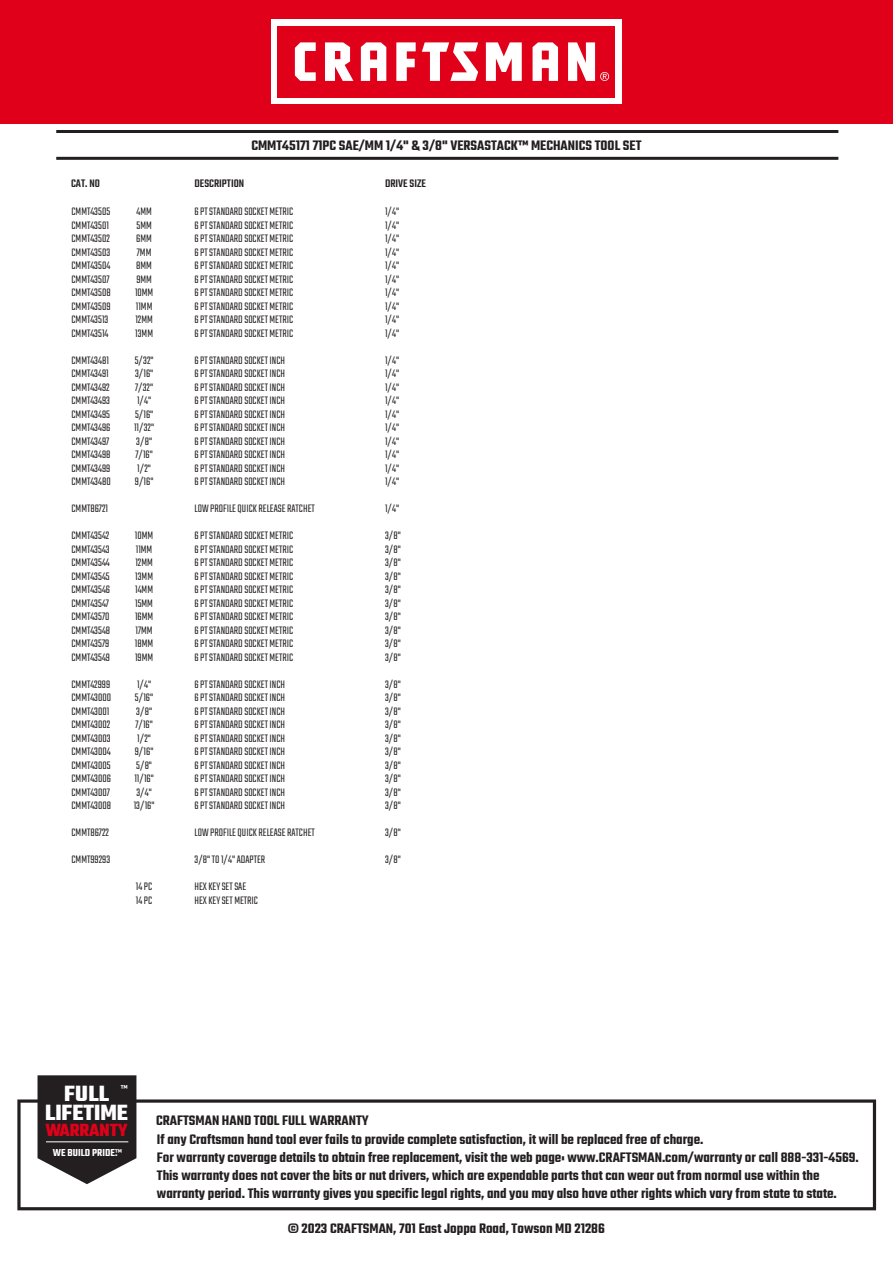
<style>
.page{position:relative;width:893px;height:1263px;background:#fff}
.page>*{position:absolute;margin:0;border:0;box-sizing:border-box;transform-origin:0 0}
.t1{font:700 23.85px/18.9px "Teko";color:#fff;text-align:center}
.t2{font:700 19.05px "Teko";color:#e00019}
.t3{font:600 15px/18px "Teko";color:#231f20}
.t4{font:300 12px/13.5px "Teko";color:#231f20;text-align:justify}
.t5{font:500 12px "Teko";color:#231f20}
.t6{font:600 10.95px "Teko";color:#fff}
.t7{font:10.95px "Teko";color:#fff}
.s1{font-weight:400}
</style>
<div class="page">
<hr style="left:56px;top:130px;width:782px;height:3px;background:#231f20">
<hr style="left:56px;top:157px;width:782px;height:3px;background:#231f20">
<div style="left:0;top:0;width:893px;height:123px;background:#e00019"></div>
<div style="left:271px;top:19px;width:351px;height:85px;background:#fff"></div>
<div style="left:278px;top:26px;width:337px;height:71px;background:#e00019"></div>
<svg style="left:295px;top:42px;width:314px;height:39px"></svg>
<svg style="left:17px;top:1099px;width:859px;height:111px"></svg>
<svg style="left:38px;top:1075px;width:98px;height:109px;background:#3e3a3b"></svg>
<hr style="left:46px;top:1141px;width:82px;height:1px;background:#fff">
<p class="t3" style="left:251px;top:137px;width:392px">CMMT45171 71PC SAE/MM 1/4" &amp; 3/8" VERSASTACK™ MECHANICS TOOL SET</p>
<p class="t5" style="left:71px;top:177px;width:30px">CAT. NO</p>
<p class="t5" style="left:195px;top:177px;width:51px">DESCRIPTION</p>
<p class="t5" style="left:385px;top:177px;width:42px">DRIVE SIZE</p>
<p class="t4" style="left:72px;top:205px;width:41px;text-align:left">CMMT43505<br>CMMT43501<br>CMMT43502<br>CMMT43503<br>CMMT43504<br>CMMT43507<br>CMMT43508<br>CMMT43509<br>CMMT43513<br>CMMT43514</p>
<p class="t4" style="left:72px;top:354px;width:41px;text-align:left">CMMT43481<br>CMMT43491<br>CMMT43492<br>CMMT43493<br>CMMT43495<br>CMMT43496<br>CMMT43497<br>CMMT43498<br>CMMT43499<br>CMMT43480</p>
<p class="t4" style="left:72px;top:502px;width:38px">CMMT86721</p>
<p class="t4" style="left:72px;top:529px;width:40px">CMMT43542<br>CMMT43543<br>CMMT43544<br>CMMT43545<br>CMMT43546<br>CMMT43547<br>CMMT43570<br>CMMT43548<br>CMMT43579<br>CMMT43549</p>
<p class="t4" style="left:72px;top:678px;width:41px;text-align:left">CMMT42999<br>CMMT43000<br>CMMT43001<br>CMMT43002<br>CMMT43003<br>CMMT43004<br>CMMT43005<br>CMMT43006<br>CMMT43007<br>CMMT43008</p>
<p class="t4" style="left:72px;top:826px;width:39px">CMMT86722</p>
<p class="t4" style="left:72px;top:853px;width:40px">CMMT99293</p>
<p class="t4" style="left:385px;top:205px;width:16px">1/4" 1/4" 1/4" 1/4" 1/4" 1/4" 1/4" 1/4" 1/4" 1/4"</p>
<p class="t4" style="left:385px;top:354px;width:16px">1/4" 1/4" 1/4" 1/4" 1/4" 1/4" 1/4" 1/4" 1/4" 1/4"</p>
<p class="t4" style="left:385px;top:502px;width:16px">1/4"</p>
<p class="t4" style="left:385px;top:529px;width:17px">3/8" 3/8" 3/8" 3/8" 3/8" 3/8" 3/8" 3/8" 3/8" 3/8"</p>
<p class="t4" style="left:385px;top:678px;width:17px">3/8" 3/8" 3/8" 3/8" 3/8" 3/8" 3/8" 3/8" 3/8" 3/8"</p>
<p class="t4" style="left:385px;top:826px;width:17px">3/8"</p>
<p class="t4" style="left:385px;top:853px;width:17px">3/8"</p>
<p class="t4" style="left:135px;top:205px;width:20px;text-align:left">4MM<br>5MM<br>6MM<br>7MM<br>8MM<br>9MM<br>10MM<br>11MM<br>12MM<br>13MM</p>
<p class="t4" style="left:134px;top:354px;width:22px;text-align:left">5/32"<br>3/16"<br>7/32"<br>1/4"<br>5/16"<br>11/32"<br>3/8"<br>7/16"<br>1/2"<br>9/16"</p>
<p class="t4" style="left:194px;top:205px;width:100px">6 PT STANDARD SOCKET METRIC 6 PT STANDARD SOCKET METRIC 6 PT STANDARD SOCKET METRIC 6 PT STANDARD SOCKET METRIC 6 PT STANDARD SOCKET METRIC 6 PT STANDARD SOCKET METRIC 6 PT STANDARD SOCKET METRIC 6 PT STANDARD SOCKET METRIC 6 PT STANDARD SOCKET METRIC 6 PT STANDARD SOCKET METRIC</p>
<p class="t4" style="left:194px;top:354px;width:92px">6 PT STANDARD SOCKET INCH 6 PT STANDARD SOCKET INCH 6 PT STANDARD SOCKET INCH 6 PT STANDARD SOCKET INCH 6 PT STANDARD SOCKET INCH 6 PT STANDARD SOCKET INCH 6 PT STANDARD SOCKET INCH 6 PT STANDARD SOCKET INCH 6 PT STANDARD SOCKET INCH 6 PT STANDARD SOCKET INCH</p>
<p class="t4" style="left:194px;top:502px;width:122px">LOW PROFILE QUICK RELEASE RATCHET</p>
<p class="t4" style="left:194px;top:529px;width:100px">6 PT STANDARD SOCKET METRIC 6 PT STANDARD SOCKET METRIC 6 PT STANDARD SOCKET METRIC 6 PT STANDARD SOCKET METRIC 6 PT STANDARD SOCKET METRIC 6 PT STANDARD SOCKET METRIC 6 PT STANDARD SOCKET METRIC 6 PT STANDARD SOCKET METRIC 6 PT STANDARD SOCKET METRIC 6 PT STANDARD SOCKET METRIC</p>
<p class="t4" style="left:194px;top:678px;width:92px">6 PT STANDARD SOCKET INCH 6 PT STANDARD SOCKET INCH 6 PT STANDARD SOCKET INCH 6 PT STANDARD SOCKET INCH 6 PT STANDARD SOCKET INCH 6 PT STANDARD SOCKET INCH 6 PT STANDARD SOCKET INCH 6 PT STANDARD SOCKET INCH 6 PT STANDARD SOCKET INCH 6 PT STANDARD SOCKET INCH</p>
<p class="t4" style="left:194px;top:826px;width:122px">LOW PROFILE QUICK RELEASE RATCHET</p>
<p class="t4" style="left:194px;top:853px;width:72px">3/8" TO 1/4" ADAPTER</p>
<p class="t4" style="left:194px;top:880px;width:65px">HEX KEY SET SAE<br>HEX KEY SET METRIC</p>
<p class="t4" style="left:135px;top:529px;width:20px">10MM 11MM 12MM 13MM 14MM 15MM 16MM 17MM 18MM 19MM</p>
<p class="t4" style="left:134px;top:678px;width:22px;text-align:left">1/4"<br>5/16"<br>3/8"<br>7/16"<br>1/2"<br>9/16"<br>5/8"<br>11/16"<br>3/4"<br>13/16"</p>
<p class="t4" style="left:136px;top:880px;width:18px">14 PC<br>14 PC</p>
<p class="t7" style="left:121px;top:1082px;width:8px">™</p>
<h1 class="t1" style="left:45px;top:1085px;width:84px">FULL<br>LIFETIME</h1>
<h2 class="t2" style="left:45px;top:1117px;width:84px">WARRANTY</h2>
<p class="t6" style="left:53px;top:1145px;width:71px">WE BUILD PRIDE.<span class="s1">™</span></p>
<p class="t3" style="left:156px;top:1112px;width:214px">CRAFTSMAN HAND TOOL FULL WARRANTY</p>
<p class="t3" style="left:157px;top:1131px;width:703px">If any Craftsman hand tool ever fails to provide complete satisfaction, it will be replaced free of charge.<br>For warranty coverage details to obtain free replacement, visit the web page: www.CRAFTSMAN.com/warranty or call 888-331-4569.<br>This warranty does not cover the bits or nut drivers, which are expendable parts that can wear out from normal use within the warranty period. This warranty gives you specific legal rights, and you may also have other rights which vary from state to state.</p>
<p class="t3" style="left:288px;top:1220px;width:319px">© 2023 CRAFTSMAN, 701 East Joppa Road, Towson MD 21286</p>
</div>
